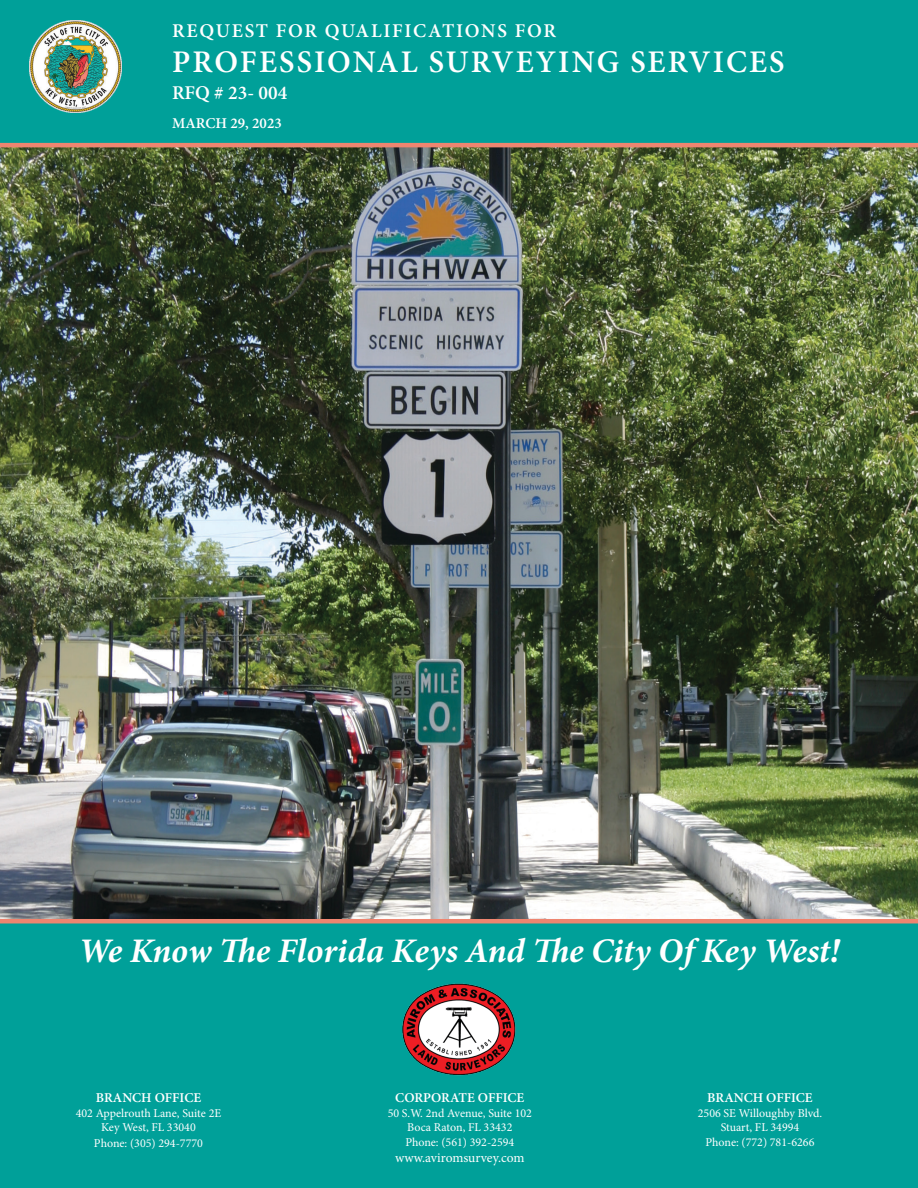
<style>
.page{position:relative;width:918px;height:1188px;background:#fff}
.page>*{position:absolute;margin:0;border:0;box-sizing:border-box;transform-origin:0 0}
.t1{font:italic 700 34.5px "Minion Pro";letter-spacing:-.005em;color:#fff}
.t2{font:600 31.5px "Minion Pro";letter-spacing:.065em;color:#fff}
.t3{font:600 19.5px "Minion Pro";letter-spacing:.08em;color:#fff}
.t4{font:600 15px "Minion Pro";color:#fff}
.t5{font:600 13.5px "Minion Pro";color:#fff}
.t6{font:13.5px "Minion Pro";letter-spacing:-.005em;color:#fff}
.t7{font:12px "Minion Pro";color:#fff}
</style>
<div class="page">
<img style="left:0;top:147px;width:918px;height:772px">
<div style="left:0;top:920px;width:918px;height:268px;background:#00a099"></div>
<div style="left:0;top:0;width:918px;height:144px;background:#00a099"></div>
<img style="left:30px;top:21px;width:92px;height:92px">
<hr style="left:0;top:143px;width:918px;height:4px;background:#ee8570">
<hr style="left:0;top:919px;width:918px;height:4px;background:#ee8570">
<img style="left:402px;top:984px;width:114px;height:92px">
<p class="t3" style="left:172px;top:17px;width:385px">REQUEST FOR QUALIFICATIONS FOR</p>
<p class="t2" style="left:172px;top:40px;width:614px">PROFESSIONAL SURVEYING SERVICES</p>
<p class="t3" style="left:172px;top:79px;width:117px">RFQ # 23- 004</p>
<p class="t4" style="left:172px;top:112px;width:111px">MARCH 29, 2023</p>
<p class="t1" style="left:79px;top:926px;width:762px">We Know The Florida Keys And The City Of Key West!</p>
<p class="t5" style="left:96px;top:1089px;width:107px">BRANCH OFFICE</p>
<p class="t7" style="left:76px;top:1105px;width:147px">402 Appelrouth Lane, Suite 2E</p>
<p class="t7" style="left:101px;top:1119px;width:96px">Key West, FL 33040</p>
<p class="t7" style="left:94px;top:1136px;width:111px">Phone: (305) 294-7770</p>
<p class="t5" style="left:395px;top:1089px;width:131px">CORPORATE OFFICE</p>
<p class="t7" style="left:388px;top:1105px;width:146px">50 S.W. 2nd Avenue, Suite 102</p>
<p class="t7" style="left:407px;top:1119px;width:107px">Boca Raton, FL 33432</p>
<p class="t7" style="left:405px;top:1134px;width:111px">Phone: (561) 392-2594</p>
<p class="t6" style="left:395px;top:1149px;width:131px">www.aviromsurvey.com</p>
<p class="t5" style="left:707px;top:1089px;width:107px">BRANCH OFFICE</p>
<p class="t7" style="left:698px;top:1105px;width:126px">2506 SE Willoughby Blvd.</p>
<p class="t7" style="left:721px;top:1119px;width:80px">Stuart, FL 34994</p>
<p class="t7" style="left:705px;top:1134px;width:111px">Phone: (772) 781-6266</p>
</div>
